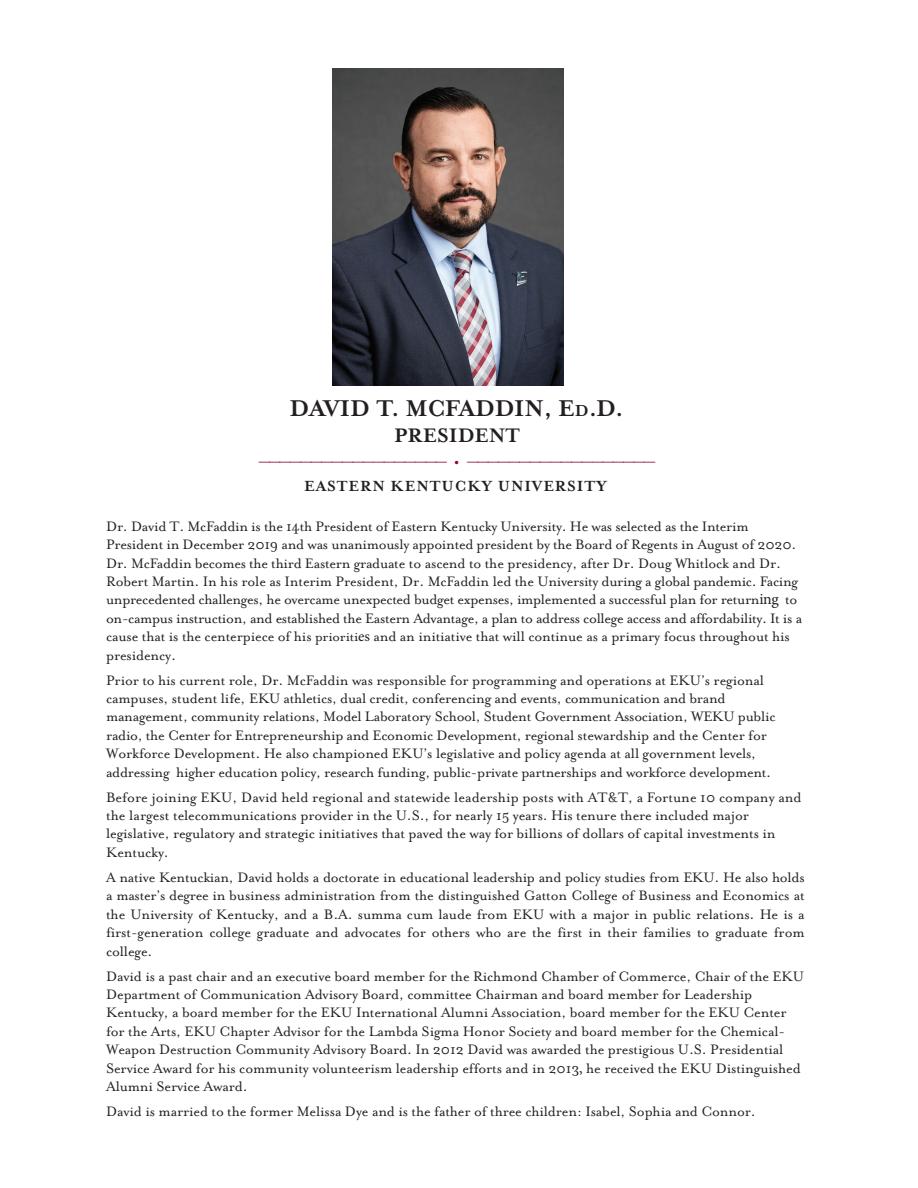
<style>
.page{position:relative;width:918px;height:1188px;background:#fff}
.page>*{position:absolute;margin:0;border:0;box-sizing:border-box;transform-origin:0 0}
.t1{font:700 26.25px "Mrs Eaves OT";letter-spacing:-.02em;color:#231f20}
.t2{font:700 22.5px "Mrs Eaves OT";color:#231f20}
.t3{font:16.8px/24.3px "Mrs Eaves OT";color:#890039;text-align:center}
.t4{font:15.75px/18.5px "Mrs Eaves OT";letter-spacing:-.01em;color:#231f20}
.s1{font-size:18.3px}
.s2{font-weight:700}
.s3{font-weight:700;color:#231f20}
.s4{font-family:"Minion Pro"}
.s5{font-size:15px}
.s6{font-family:"Minion Pro";font-size:15px}
</style>
<div class="page">
<img style="left:332px;top:68px;width:231px;height:318px">
<h1 class="t1" style="left:289px;top:394px;width:336px">DAVID T. MCFADDIN, E<span class="s1">d</span>.D.</h1>
<h2 class="t2" style="left:394px;top:423px;width:128px">PRESIDENT</h2>
<p class="t3" style="left:259px;top:450px;width:398px">—————————————————— <span class="s2">•</span> ——————————————————<br><span class="s3">EASTERN KENTUCKY UNIVERSITY</span></p>
<p class="t4" style="left:106px;top:517px;width:698px">Dr. David T. McFaddin is the 14th President of Eastern Kentucky University. He was selected as the Interim President in December 2019 and was unanimously appointed president by the Board of Regents in August of 2020.<br>Dr. McFaddin becomes the third Eastern graduate to ascend to the presidency, after Dr. Doug Whitlock and Dr.<br>Robert Martin. In his role as Interim President, Dr. McFaddin led the University during a global pandemic. Facing unprecedented challenges, he overcame unexpected budget expenses, implemented a successful plan for return<span class="s4">ing</span> to on-campus instruction, and established the Eastern Advantage, a plan to address college access and affordability. It is a cause that is the centerpiece of his <span class="s5">prioriti</span><span class="s6">es</span> and an initiative that will continue as a primary focus throughout his presidency.</p>
<p class="t4" style="left:106px;top:671px;width:671px">Prior to his current role, Dr. McFaddin was responsible for programming and operations at EKU’s regional campuses, student life, EKU athletics, dual credit, conferencing and events, communication and brand management, community relations, Model Laboratory School, Student Government Association, WEKU public radio, the Center for Entrepreneurship and Economic Development, regional stewardship and the Center for Workforce Development. He also championed EKU’s legislative and policy agenda at all government levels, addressing higher education policy, research funding, public-private partnerships and workforce development.</p>
<p class="t4" style="left:106px;top:788px;width:697px">Before joining EKU, David held regional and statewide leadership posts with AT&amp;T, a Fortune 10 company and the largest telecommunications provider in the U.S., for nearly 15 years. His tenure there included major legislative, regulatory and strategic initiatives that paved the way for billions of dollars of capital investments in Kentucky.</p>
<p class="t4" style="left:106px;top:868px;width:700px;text-align:justify">A native Kentuckian, David holds a doctorate in educational leadership and policy studies from EKU. He also holds a master’s degree in business administration from the distinguished Gatton College of Business and Economics at the University of Kentucky, and a B.A. summa cum laude from EKU with a major in public relations. He is a first-generation college graduate and advocates for others who are the first in their families to graduate from college.</p>
<p class="t4" style="left:106px;top:967px;width:700px">David is a past chair and an executive board member for the Richmond Chamber of Commerce, Chair of the EKU Department of Communication Advisory Board, committee Chairman and board member for Leadership Kentucky, a board member for the EKU International Alumni Association, board member for the EKU Center for the Arts, EKU Chapter Advisor for the Lambda Sigma Honor Society and board member for the Chemical-Weapon Destruction Community Advisory Board. In 2012 David was awarded the prestigious U.S. Presidential Service Award for his community volunteerism leadership efforts and in 2013<span class="s4">,</span> he received the EKU Distinguished Alumni Service Award.</p>
<p class="t4" style="left:106px;top:1102px;width:651px">David is married to the former Melissa Dye and is the father of three children: Isabel, Sophia and Connor.</p>
</div>
